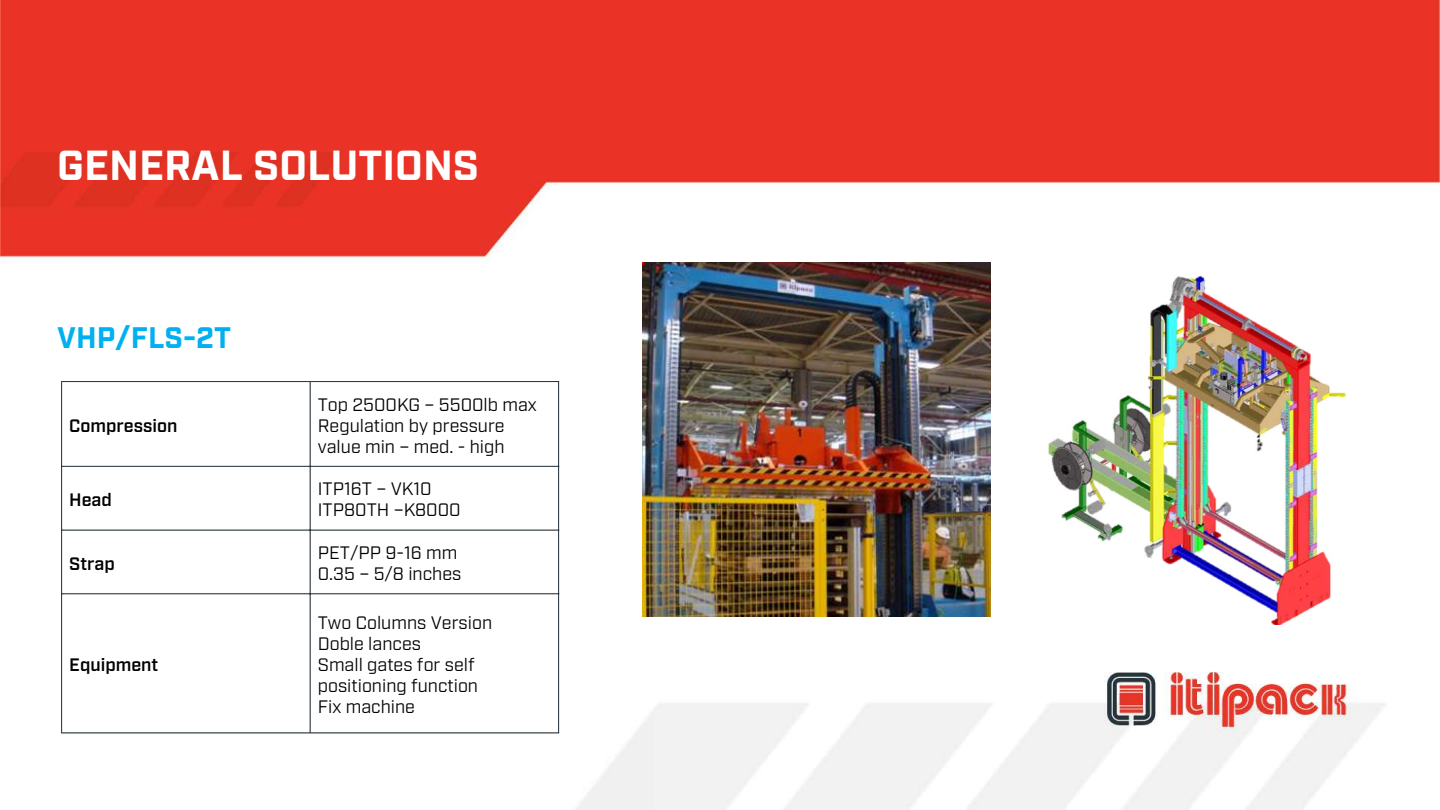
<style>
.page{position:relative;width:1440px;height:810px;background:#fff}
.page>*{position:absolute;margin:0;border:0;box-sizing:border-box;transform-origin:0 0}
.t1{font:700 42px "Industry";color:#fff}
.t2{font:700 29.7px "Industry";color:#00b0f0}
.t3{font:18px/21px "Industry";color:#000}
.t4{font:600 18px "Industry";color:#000}
</style>
<div class="page">
<img style="left:0;top:0;width:1440px;height:810px">
<hr style="left:61px;top:382px;width:1px;height:350px;background:#26333b">
<hr style="left:310px;top:382px;width:1px;height:350px;background:#26333b">
<hr style="left:558px;top:382px;width:1px;height:350px;background:#26333b">
<hr style="left:61px;top:381px;width:498px;height:1px;background:#26333b">
<hr style="left:61px;top:466px;width:498px;height:1px;background:#26333b">
<hr style="left:61px;top:530px;width:498px;height:1px;background:#26333b">
<hr style="left:61px;top:593px;width:498px;height:1px;background:#26333b">
<hr style="left:61px;top:732px;width:498px;height:1px;background:#26333b">
<img style="left:642px;top:262px;width:348px;height:354px">
<img style="left:1034px;top:262px;width:348px;height:363px">
<h1 class="t1" style="left:57px;top:136px;width:424px">GENERAL SOLUTIONS</h1>
<h2 class="t2" style="left:57px;top:317px;width:175px">VHP/FLS-2T</h2>
<p class="t4" style="left:69px;top:413px;width:110px">Compression</p>
<p class="t3" style="left:318px;top:392px;width:221px">Top 2500KG – 5500lb max<br>Regulation by pressure value min – med. - high</p>
<p class="t4" style="left:69px;top:487px;width:44px">Head</p>
<p class="t3" style="left:318px;top:477px;width:144px">ITP16T – VK10<br>ITP80TH –K8000</p>
<p class="t4" style="left:69px;top:551px;width:47px">Strap</p>
<p class="t3" style="left:318px;top:541px;width:145px">PET/PP 9-16 mm<br>0.35 – 5/8 inches</p>
<p class="t4" style="left:69px;top:652px;width:91px">Equipment</p>
<p class="t3" style="left:318px;top:610px;width:176px">Two Columns Version<br>Doble lances<br>Small gates for self positioning function<br>Fix machine</p>
</div>
